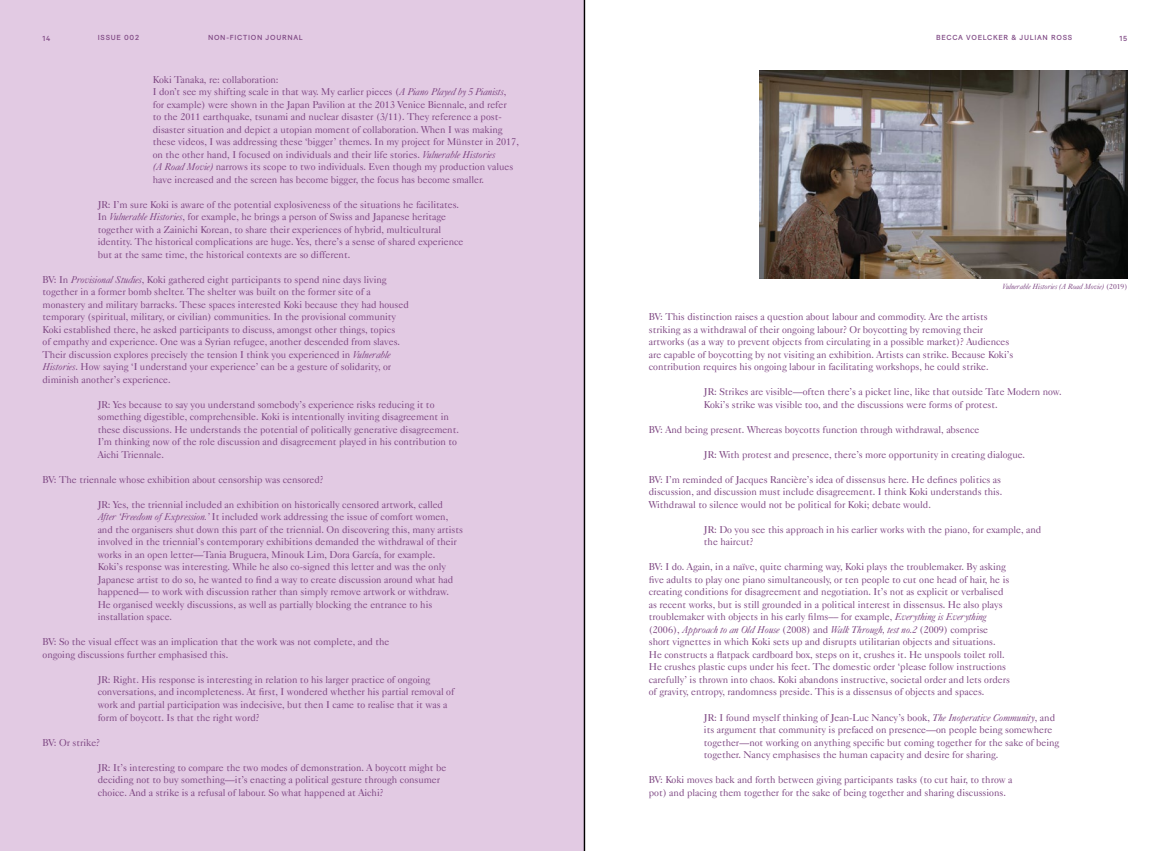
<style>
.page{position:relative;width:1170px;height:851px;background:#fff}
.page>*{position:absolute;margin:0;border:0;box-sizing:border-box;transform-origin:0 0}
.t1{font:10px/12.5px "Caslon 540 BT";color:#7d4682}
.t2{font:italic 7.5px "Caslon 540 BT";color:#7d4682}
.t3{font:7.25px "Baton Turbo";letter-spacing:.1em;color:#7d4682}
.s1{font-style:italic}
.s2{font-style:normal}
</style>
<div class="page">
<div style="left:0;top:0;width:584px;height:850px;background:#e2cae3"></div>
<hr style="left:583px;top:0;width:2px;height:850px;background:#000">
<img style="left:759px;top:71px;width:368px;height:207px">
<p class="t3" style="left:43px;top:32px;width:9px">14</p>
<p class="t3" style="left:98px;top:32px;width:43px">ISSUE 002</p>
<p class="t3" style="left:208px;top:32px;width:96px">NON-FICTION JOURNAL</p>
<p class="t3" style="left:936px;top:32px;width:138px">BECCA VOELCKER &amp; JULIAN ROSS</p>
<p class="t3" style="left:1119px;top:32px;width:9px">15</p>
<p class="t1" style="left:153px;top:73px;width:367px">Koki Tanaka, re: collaboration:<br>I don’t see my shifting scale in that way. My earlier pieces (<span class="s1">A Piano Played by 5 Pianists</span>, for example) were shown in the Japan Pavilion at the 2013 Venice Biennale, and refer<br>to the 2011 earthquake, tsunami and nuclear disaster (3/11). They reference a post&shy;disaster situation and depict a utopian moment of collaboration. When I was making these videos, I was addressing these ‘bigger’ themes. In my project for Münster in 2017, on the other hand, I focused on individuals and their life stories. <span class="s1">Vulnerable Histories<br>(A Road Movie)</span> narrows its scope to two individuals. Even though my production values have increased and the screen has become bigger, the focus has become smaller.</p>
<p class="t1" style="left:98px;top:198px;width:367px">JR: I’m sure Koki is aware of the potential explosiveness of the situations he facilitates.<br>In <span class="s1">Vulnerable Histories</span>, for example, he brings a person of Swiss and Japanese heritage together with a Zainichi Korean, to share their experiences of hybrid, multicultural identity. The historical complications are huge. Yes, there’s a sense of shared experience but at the same time, the historical contexts are so different.</p>
<p class="t1" style="left:43px;top:273px;width:368px">BV: In <span class="s1">Provisional Studies</span>, Koki gathered eight participants to spend nine days living together in a former bomb shelter. The shelter was built on the former site of a monastery and military barracks. These spaces interested Koki because they had housed temporary (spiritual, military, or civilian) communities. In the provisional community Koki established there, he asked participants to discuss, amongst other things, topics<br>of empathy and experience. One was a Syrian refugee, another descended from slaves.<br>Their discussion explores precisely the tension I think you experienced in <span class="s1">Vulnerable Histories</span>. How saying ‘I understand your experience’ can be a gesture of solidarity, or diminish another’s experience.</p>
<p class="t1" style="left:98px;top:398px;width:363px">JR: Yes because to say you understand somebody’s experience risks reducing it to something digestible, comprehensible. Koki is intentionally inviting disagreement in these discussions. He understands the potential of politically generative disagreement.<br>I’m thinking now of the role discussion and disagreement played in his contribution to Aichi Triennale.</p>
<p class="t1" style="left:43px;top:473px;width:283px">BV: The triennale whose exhibition about censorship was censored?</p>
<p class="t1" style="left:98px;top:498px;width:367px">JR: Yes, the triennial included an exhibition on historically censored artwork, called <span class="s1">After ‘Freedom of Expression.’</span> It included work addressing the issue of comfort women, and the organisers shut down this part of the triennial. On discovering this, many artists involved in the triennial’s contemporary exhibitions demanded the withdrawal of their works in an open letter—Tania Bruguera, Minouk Lim, Dora García, for example.<br>Koki’s response was interesting. While he also co-signed this letter and was the only Japanese artist to do so, he wanted to find a way to create discussion around what had happened–– to work with discussion rather than simply remove artwork or withdraw.<br>He organised weekly discussions, as well as partially blocking the entrance to his installation space.</p>
<p class="t1" style="left:43px;top:635px;width:348px">BV: So the visual effect was an implication that the work was not complete, and the ongoing discussions further emphasised this.</p>
<p class="t1" style="left:98px;top:673px;width:358px">JR: Right. His response is interesting in relation to his larger practice of ongoing conversations, and incompleteness. At first, I wondered whether his partial removal of work and partial participation was indecisive, but then I came to realise that it was a form of boycott. Is that the right word?</p>
<p class="t1" style="left:43px;top:735px;width:59px">BV: Or strike?</p>
<p class="t1" style="left:98px;top:760px;width:350px">JR: It’s interesting to compare the two modes of demonstration. A boycott might be deciding not to buy something—it’s enacting a political gesture through consumer choice. And a strike is a refusal of labour. So what happened at Aichi?</p>
<p class="t2" style="left:1002px;top:282px;width:126px">Vulnerable Histories (A Road Movie) <span class="s2">(2019)</span></p>
<p class="t1" style="left:648px;top:310px;width:366px">BV: This distinction raises a question about labour and commodity. Are the artists striking as a withdrawal of their ongoing labour? Or boycotting by removing their artworks (as a way to prevent objects from circulating in a possible market)? Audiences are capable of boycotting by not visiting an exhibition. Artists can strike. Because Koki’s contribution requires his ongoing labour in facilitating workshops, he could strike.</p>
<p class="t1" style="left:704px;top:385px;width:359px">JR: Strikes are visible—often there’s a picket line, like that outside Tate Modern now.<br>Koki’s strike was visible too, and the discussions were forms of protest.</p>
<p class="t1" style="left:648px;top:423px;width:332px">BV: And being present. Whereas boycotts function through withdrawal, absence</p>
<p class="t1" style="left:704px;top:448px;width:322px">JR: With protest and presence, there’s more opportunity in creating dialogue.</p>
<p class="t1" style="left:648px;top:473px;width:355px">BV: I’m reminded of Jacques Rancière’s idea of dissensus here. He defines politics as discussion, and discussion must include disagreement. I think Koki understands this.<br>Withdrawal to silence would not be political for Koki; debate would.</p>
<p class="t1" style="left:704px;top:523px;width:339px">JR: Do you see this approach in his earlier works with the piano, for example, and the haircut?</p>
<p class="t1" style="left:648px;top:560px;width:362px">BV: I do. Again, in a naïve, quite charming way, Koki plays the troublemaker. By asking five adults to play one piano simultaneously, or ten people to cut one head of hair, he is creating conditions for disagreement and negotiation. It’s not as explicit or verbalised as recent works, but is still grounded in a political interest in dissensus. He also plays troublemaker with objects in his early films–– for example, <span class="s1">Everything is Everything </span>(2006), <span class="s1">Approach to an Old House</span> (2008) and <span class="s1">Walk Through, test no.2</span> (2009) comprise short vignettes in which Koki sets up and disrupts utilitarian objects and situations.<br>He constructs a flatpack cardboard box, steps on it, crushes it. He unspools toilet roll.<br>He crushes plastic cups under his feet. The domestic order ‘please follow instructions carefully’ is thrown into chaos. Koki abandons instructive, societal order and lets orders of gravity, entropy, randomness preside. This is a dissensus of objects and spaces.</p>
<p class="t1" style="left:704px;top:710px;width:357px">JR: I found myself thinking of Jean-Luc Nancy’s book, <span class="s1">The Inoperative Community</span>, and its argument that community is prefaced on presence—on people being somewhere together—not working on anything specific but coming together for the sake of being together. Nancy emphasises the human capacity and desire for sharing.</p>
<p class="t1" style="left:648px;top:773px;width:365px">BV: Koki moves back and forth between giving participants tasks (to cut hair, to throw a pot) and placing them together for the sake of being together and sharing discussions.</p>
</div>
